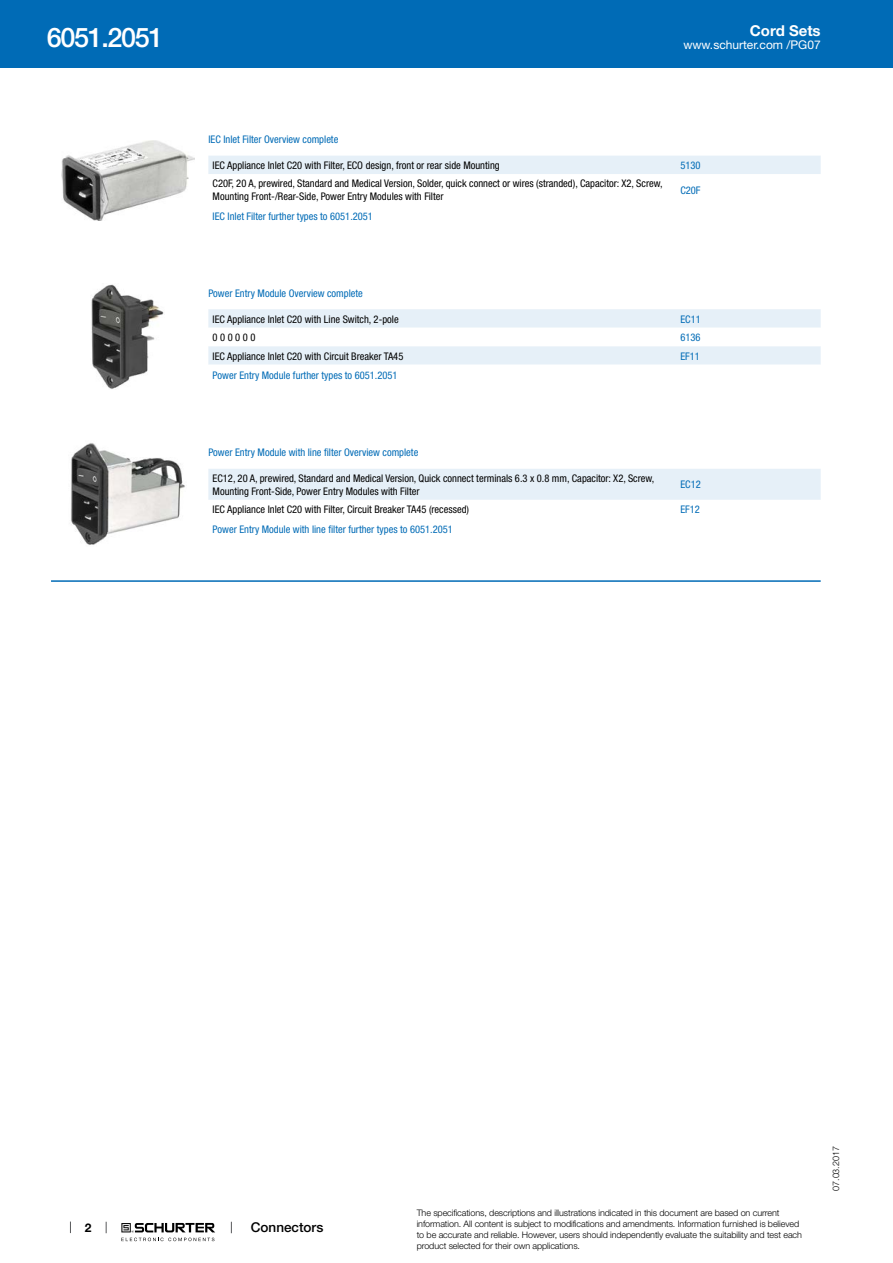
<style>
.page{position:relative;width:893px;height:1263px;background:#fff}
.page>*{position:absolute;margin:0;border:0;box-sizing:border-box;transform-origin:0 0}
.t1{font:500 27px "Helvetica Neue LT";letter-spacing:-.05em;color:#fff}
.t2{font:700 15px "Helvetica Neue LT";color:#fff}
.t3{font:500 13.5px "Helvetica Neue LT";color:#000}
.t4{font:12px "Helvetica Neue LT";color:#fff}
.t5{font:700 12px "Helvetica Neue LT";color:#000}
.t6{font:condensed 10.5px/12.6px "Helvetica Neue LT";color:#000}
.t7{font:condensed 10.5px "Helvetica Neue LT";color:#006bb6}
.t8{font:300 9px/10.8px "Helvetica Neue LT";letter-spacing:-.01em;color:#000}
</style>
<div class="page">
<svg style="left:70px;top:1221px;width:1px;height:12px"></svg>
<svg style="left:121px;top:1223px;width:94px;height:18px"></svg>
<div style="left:0;top:0;width:893px;height:68px;background:#006bb6"></div>
<img style="left:61px;top:140px;width:133px;height:80px">
<div style="left:208px;top:156px;width:613px;height:18px;background:#e6f0f8"></div>
<img style="left:91px;top:284px;width:73px;height:105px">
<svg style="left:208px;top:309px;width:613px;height:56px"></svg>
<img style="left:71px;top:443px;width:114px;height:102px">
<div style="left:208px;top:469px;width:613px;height:31px;background:#e6f0f8"></div>
<hr style="left:51px;top:580px;width:770px;height:2px;background:#006bb6">
<h1 class="t1" style="left:47px;top:21px;width:118px">6051.2051</h1>
<h2 class="t2" style="left:750px;top:21px;width:72px">Cord Sets</h2>
<p class="t4" style="left:683px;top:38px;width:139px">www.schurter.com /PG07</p>
<p class="t7" style="left:208px;top:133px;width:131px">IEC Inlet Filter Overview complete</p>
<p class="t6" style="left:213px;top:159px;width:289px">IEC Appliance Inlet C20 with Filter, ECO design, front or rear side Mounting</p>
<p class="t7" style="left:680px;top:159px;width:22px">5130</p>
<p class="t6" style="left:213px;top:177px;width:452px">C20F, 20 A, prewired, Standard and Medical Version, Solder, quick connect or wires (stranded), Capacitor: X2, Screw,<br>Mounting Front-/Rear-Side, Power Entry Modules with Filter</p>
<p class="t7" style="left:680px;top:184px;width:22px">C20F</p>
<p class="t7" style="left:213px;top:210px;width:162px">IEC Inlet Filter further types to 6051.2051</p>
<p class="t7" style="left:208px;top:287px;width:156px">Power Entry Module Overview complete</p>
<p class="t6" style="left:213px;top:313px;width:188px">IEC Appliance Inlet C20 with Line Switch, 2-pole</p>
<p class="t7" style="left:680px;top:313px;width:22px">EC11</p>
<p class="t6" style="left:213px;top:331px;width:44px">0 0 0 0 0 0</p>
<p class="t7" style="left:680px;top:331px;width:22px">6136</p>
<p class="t6" style="left:213px;top:349px;width:192px">IEC Appliance Inlet C20 with Circuit Breaker TA45</p>
<p class="t7" style="left:680px;top:350px;width:21px">EF11</p>
<p class="t7" style="left:213px;top:369px;width:186px">Power Entry Module further types to 6051.2051</p>
<p class="t7" style="left:208px;top:446px;width:211px">Power Entry Module with line filter Overview complete</p>
<p class="t6" style="left:213px;top:472px;width:443px">EC12, 20 A, prewired, Standard and Medical Version, Quick connect terminals 6.3 x 0.8 mm, Capacitor: X2, Screw,<br>Mounting Front-Side, Power Entry Modules with Filter</p>
<p class="t7" style="left:680px;top:479px;width:22px">EC12</p>
<p class="t6" style="left:213px;top:503px;width:258px">IEC Appliance Inlet C20 with Filter, Circuit Breaker TA45 (recessed)</p>
<p class="t7" style="left:680px;top:503px;width:21px">EF12</p>
<p class="t7" style="left:213px;top:523px;width:242px">Power Entry Module with line filter further types to 6051.2051</p>
<p class="t5" style="left:85px;top:1220px;width:8px">2</p>
<p class="t3" style="left:251px;top:1219px;width:74px">Connectors</p>
<p class="t8" style="left:417px;top:1207px;width:387px">The specifications, descriptions and illustrations indicated in this document are based on current information. All content is subject to modifications and amendments. Information furnished is believed to be accurate and reliable. However, users should independently evaluate the suitability and test each product selected for their own applications.</p>
<p class="t8" style="left:830px;top:1191px;width:46px;rotate:-90deg">07.03.2017</p>
</div>
